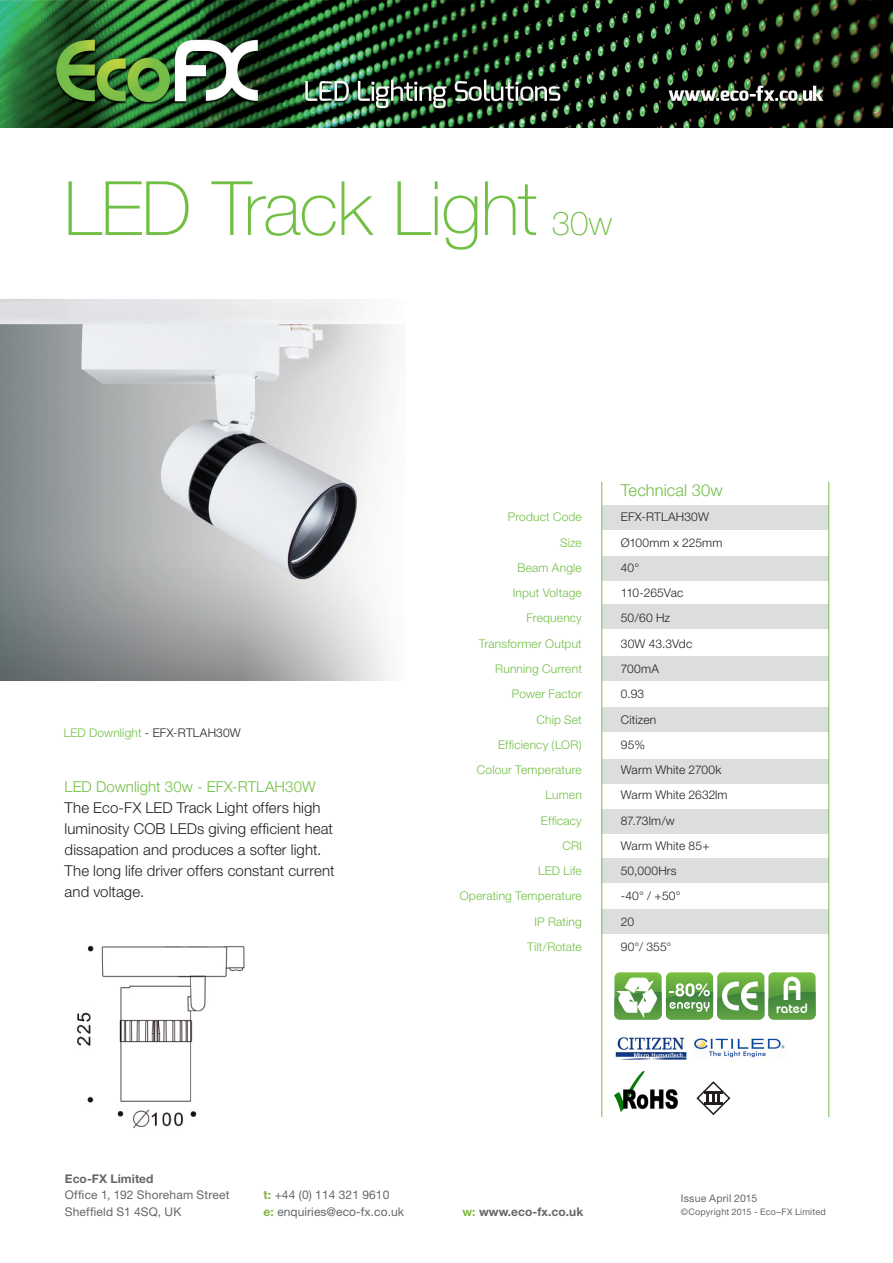
<style>
.page{position:relative;width:893px;height:1263px;background:#fff}
.page>*{position:absolute;margin:0;border:0;box-sizing:border-box;transform-origin:0 0}
.t1{font:100 75px "Helvetica Neue";letter-spacing:-.015em;color:#71bf44}
.t2{font:100 33px "Helvetica Neue";color:#71bf44}
.t3{font:600 32.85px "Bauhaus IT Cby BT";color:#fff}
.t4{font:300 16.5px "Helvetica Neue";letter-spacing:.005em;color:#71bf44}
.t5{font:300 15px/21px "Helvetica Neue";letter-spacing:.005em;color:#231f20}
.t6{font:300 15px "Helvetica Neue";letter-spacing:.005em;color:#71bf44}
.t7{font:600 13.5px "Bauhaus IT Cby BT";color:#fff}
.t8{font:300 12px "Helvetica Neue";letter-spacing:.015em;color:#71bf44}
.t9{font:300 12px "Helvetica Neue";letter-spacing:.015em;color:#231f20}
.t10{font:12px/16.5px "Helvetica Neue";letter-spacing:.01em;color:#656767}
.t11{font:700 12px "Helvetica Neue";letter-spacing:.005em;color:#656767}
.t12{font:300 12px "Helvetica Neue";letter-spacing:-.005em;color:#231f20}
.t13{font:10.5px "Helvetica Neue";letter-spacing:.02em;color:#656767}
.t14{font:9px "Helvetica Neue";letter-spacing:.02em;color:#656767}
.s1{color:#71bf44}
.s2{font-weight:700;color:#82b840}
.s3{color:#82b840}
</style>
<div class="page">
<img style="left:0;top:0;width:893px;height:127px">
<img style="left:77px;top:945px;width:168px;height:184px">
<img style="left:0;top:300px;width:397px;height:380px">
<div style="left:602px;top:759px;width:227px;height:24px;background:#dcdddf"></div>
<div style="left:601px;top:809px;width:228px;height:24px;background:#dcdddf"></div>
<div style="left:601px;top:858px;width:228px;height:24px;background:#dcdddf"></div>
<div style="left:601px;top:909px;width:228px;height:24px;background:#dcdddf"></div>
<div style="left:602px;top:707px;width:227px;height:24px;background:#dcdddf"></div>
<div style="left:602px;top:656px;width:227px;height:24px;background:#dcdddf"></div>
<div style="left:602px;top:605px;width:227px;height:24px;background:#dcdddf"></div>
<div style="left:602px;top:556px;width:227px;height:24px;background:#dcdddf"></div>
<div style="left:602px;top:505px;width:227px;height:24px;background:#dcdddf"></div>
<hr style="left:601px;top:482px;width:1px;height:635px;background:#71bf44">
<hr style="left:828px;top:482px;width:1px;height:635px;background:#71bf44">
<svg style="left:614px;top:972px;width:202px;height:47px"></svg>
<img style="left:614px;top:1072px;width:63px;height:40px">
<svg style="left:696px;top:1081px;width:35px;height:35px"></svg>
<hr style="left:704px;top:1091px;width:19px;height:3px;background:#231f20">
<hr style="left:704px;top:1102px;width:19px;height:3px;background:#231f20">
<img style="left:615px;top:1037px;width:170px;height:23px">
<h1 class="t1" style="left:64px;top:165px;width:475px">LED Track Light</h1>
<h2 class="t2" style="left:552px;top:204px;width:62px">30w</h2>
<h3 class="t4" style="left:621px;top:480px;width:103px">Technical 30w</h3>
<p class="t9" style="left:64px;top:725px;width:179px"><span class="s1">LED Downlight</span> - EFX-RTLAH30W</p>
<p class="t6" style="left:65px;top:778px;width:252px">LED Downlight 30w - EFX-RTLAH30W</p>
<p class="t5" style="left:65px;top:797px;width:271px">The Eco-FX LED Track Light offers high luminosity COB LEDs giving efficient heat dissapation and produces a softer light.<br>The long life driver offers constant current and voltage.</p>
<p class="t8" style="left:508px;top:510px;width:76px">Product Code</p>
<p class="t9" style="left:621px;top:510px;width:90px">EFX-RTLAH30W</p>
<p class="t8" style="left:560px;top:535px;width:23px">Size</p>
<p class="t9" style="left:621px;top:535px;width:103px">Ø100mm x 225mm</p>
<p class="t8" style="left:517px;top:560px;width:66px">Beam Angle</p>
<p class="t9" style="left:621px;top:560px;width:20px">40°</p>
<p class="t8" style="left:513px;top:586px;width:71px">Input Voltage</p>
<p class="t12" style="left:621px;top:586px;width:64px">110-265Vac</p>
<p class="t8" style="left:526px;top:611px;width:57px">Frequency</p>
<p class="t9" style="left:621px;top:611px;width:51px">50/60 Hz</p>
<p class="t8" style="left:479px;top:636px;width:105px">Transformer Output</p>
<p class="t9" style="left:621px;top:636px;width:73px">30W 43.3Vdc</p>
<p class="t8" style="left:495px;top:661px;width:88px">Running Current</p>
<p class="t9" style="left:621px;top:661px;width:40px">700mA</p>
<p class="t8" style="left:512px;top:687px;width:71px">Power Factor</p>
<p class="t9" style="left:621px;top:687px;width:25px">0.93</p>
<p class="t8" style="left:536px;top:712px;width:47px">Chip Set</p>
<p class="t9" style="left:621px;top:712px;width:37px">Citizen</p>
<p class="t8" style="left:498px;top:737px;width:85px">Efficiency (LOR)</p>
<p class="t9" style="left:621px;top:737px;width:26px">95%</p>
<p class="t8" style="left:477px;top:762px;width:107px">Colour Temperature</p>
<p class="t9" style="left:621px;top:762px;width:102px">Warm White 2700k</p>
<p class="t8" style="left:546px;top:788px;width:38px">Lumen</p>
<p class="t9" style="left:621px;top:788px;width:108px">Warm White 2632lm</p>
<p class="t8" style="left:541px;top:813px;width:42px">Efficacy</p>
<p class="t9" style="left:621px;top:813px;width:55px">87.73lm/w</p>
<p class="t8" style="left:562px;top:838px;width:21px">CRI</p>
<p class="t9" style="left:621px;top:838px;width:90px">Warm White 85+</p>
<p class="t8" style="left:538px;top:863px;width:45px">LED Life</p>
<p class="t9" style="left:621px;top:863px;width:57px">50,000Hrs</p>
<p class="t8" style="left:460px;top:889px;width:124px">Operating Temperature</p>
<p class="t9" style="left:621px;top:889px;width:61px">-40° / +50°</p>
<p class="t8" style="left:534px;top:914px;width:49px">IP Rating</p>
<p class="t9" style="left:621px;top:914px;width:15px">20</p>
<p class="t8" style="left:527px;top:939px;width:56px">Tilt/Rotate</p>
<p class="t9" style="left:621px;top:939px;width:52px">90°/ 355°</p>
<h3 class="t3" style="left:782px;top:968px;width:22px">A</h3>
<p class="t7" style="left:776px;top:1000px;width:33px">rated</p>
<p class="t11" style="left:65px;top:1171px;width:90px">Eco-FX Limited</p>
<p class="t10" style="left:65px;top:1187px;width:166px">Office 1, 192 Shoreham Street<br>Sheffield S1 4SQ, UK</p>
<p class="t10" style="left:264px;top:1187px;width:142px"><span class="s2">t:</span> +44 (0) 114 321 9610<br><span class="s2">e:</span> enquiries@eco-fx.co.uk</p>
<p class="t11" style="left:462px;top:1204px;width:122px"><span class="s3">w:</span> www.eco-fx.co.uk</p>
<p class="t13" style="left:681px;top:1192px;width:78px">Issue April 2015</p>
<p class="t14" style="left:681px;top:1207px;width:146px">©Copyright 2015 - Eco–FX Limited</p>
</div>
